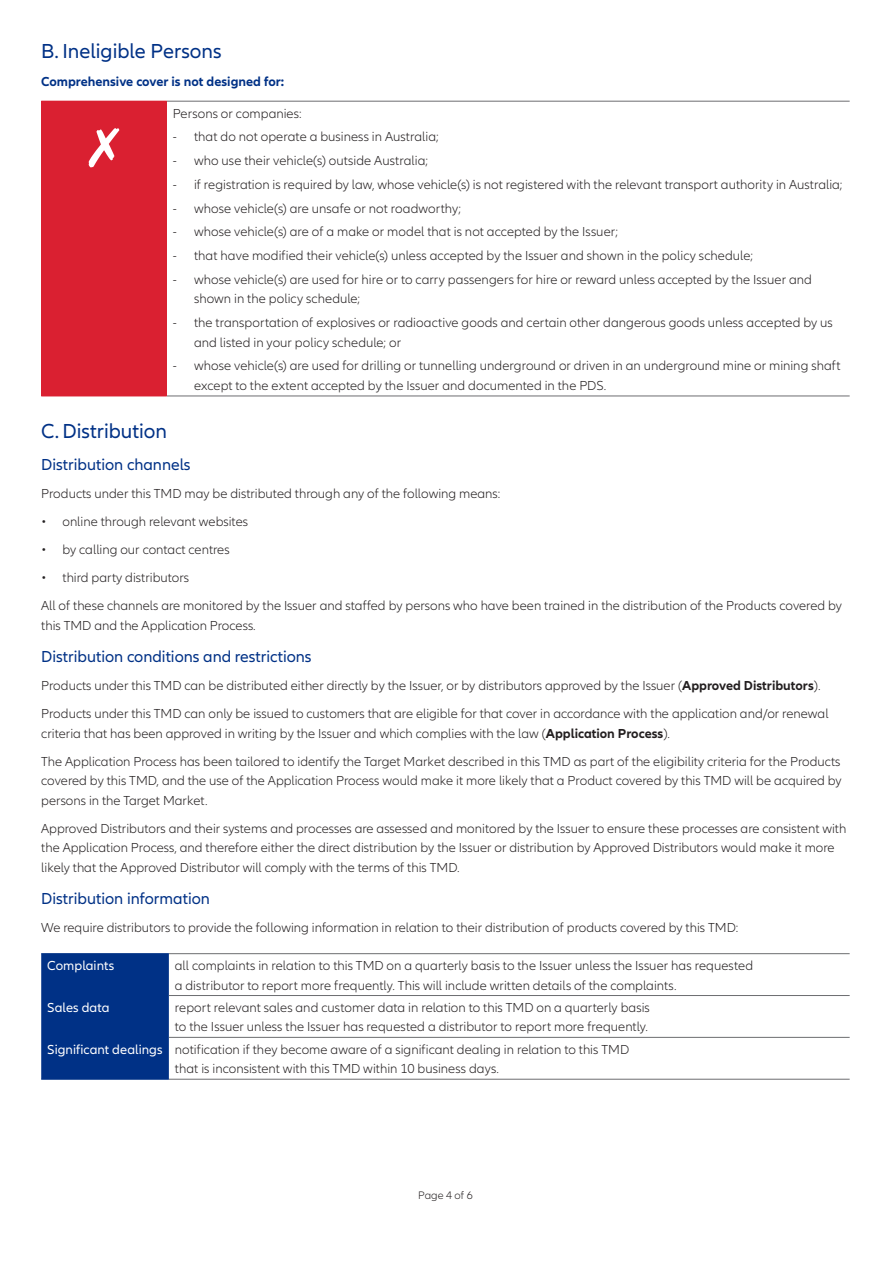
<style>
.page{position:relative;width:893px;height:1263px;background:#fff}
.page>*{position:absolute;margin:0;border:0;box-sizing:border-box;transform-origin:0 0}
.t1{font:21px "Allianz Neo";color:#003186}
.t2{font:16.5px "Allianz Neo";color:#003186}
.t3{font:300 13.5px/19.5px "Allianz Neo";color:#231f20}
.t4{font:700 13.5px "Allianz Neo";color:#003186}
.t5{font:13.5px "Allianz Neo";letter-spacing:.005em;color:#fff}
.t6{font:300 11.25px "Allianz Neo";color:#231f20}
.s1{font-weight:700}
.s2{font-weight:400;color:#fff}
</style>
<div class="page">
<div style="left:41px;top:101px;width:126px;height:295px;background:#da2031"></div>
<hr style="left:167px;top:395px;width:682px;height:1px;background:#6c6d70">
<hr style="left:167px;top:101px;width:682px;height:1px;background:#6c6d70">
<div style="left:41px;top:954px;width:128px;height:124px;background:#003186"></div>
<hr style="left:169px;top:1078px;width:680px;height:1px;background:#6c6d70">
<hr style="left:169px;top:953px;width:680px;height:1px;background:#6c6d70">
<hr style="left:169px;top:995px;width:680px;height:1px;background:#6c6d70">
<hr style="left:169px;top:1036px;width:680px;height:1px;background:#6c6d70">
<hr style="left:41px;top:953px;width:128px;height:1px;background:#003186">
<hr style="left:41px;top:1078px;width:128px;height:1px;background:#003186">
<h1 class="t1" style="left:41px;top:39px;width:182px">B. Ineligible Persons</h1>
<p class="t4" style="left:41px;top:74px;width:244px">Comprehensive cover is not designed for:</p>
<p class="t3" style="left:173px;top:104px;width:130px">Persons or companies:</p>
<p class="t3" style="left:173px;top:127px;width:267px">- that do not operate a business in Australia;</p>
<p class="t3" style="left:173px;top:151px;width:257px">- who use their vehicle(s) outside Australia;</p>
<p class="t3" style="left:173px;top:175px;width:671px">- if registration is required by law, whose vehicle(s) is not registered with the relevant transport authority in Australia;</p>
<p class="t3" style="left:173px;top:199px;width:290px">- whose vehicle(s) are unsafe or not roadworthy;</p>
<p class="t3" style="left:173px;top:222px;width:447px">- whose vehicle(s) are of a make or model that is not accepted by the Issuer;</p>
<p class="t3" style="left:173px;top:246px;width:581px">- that have modified their vehicle(s) unless accepted by the Issuer and shown in the policy schedule;</p>
<p class="t3" style="left:194px;top:270px;width:619px;text-indent:-21px">- whose vehicle(s) are used for hire or to carry passengers for hire or reward unless accepted by the Issuer and shown in the policy schedule;</p>
<p class="t3" style="left:194px;top:313px;width:640px;text-indent:-21px">- the transportation of explosives or radioactive goods and certain other dangerous goods unless accepted by us and listed in your policy schedule; or</p>
<p class="t3" style="left:194px;top:356px;width:648px;text-indent:-21px">- whose vehicle(s) are used for drilling or tunnelling underground or driven in an underground mine or mining shaft except to the extent accepted by the Issuer and documented in the PDS.</p>
<h1 class="t1" style="left:41px;top:419px;width:127px">C.Distribution</h1>
<p class="t2" style="left:41px;top:455px;width:151px">Distribution channels</p>
<p class="t3" style="left:41px;top:484px;width:460px">Products under this TMD may be distributed through any of the following means:</p>
<p class="t3" style="left:41px;top:512px;width:208px">• online through relevant websites</p>
<p class="t3" style="left:41px;top:540px;width:190px">• by calling our contact centres</p>
<p class="t3" style="left:41px;top:564px;width:802px;line-height:28px">• third party distributors<br>All of these channels are monitored by the Issuer and staffed by persons who have been trained in the distribution of the Products covered by</p>
<p class="t3" style="left:41px;top:616px;width:216px">this TMD and the Application Process.</p>
<p class="t2" style="left:41px;top:647px;width:272px">Distribution conditions and restrictions</p>
<p class="t3" style="left:41px;top:672px;width:788px;line-height:28px">Products under this TMD can be distributed either directly by the Issuer, or by distributors approved by the Issuer (<span class="s1">Approved Distributors</span>).<br>Products under this TMD can only be issued to customers that are eligible for that cover in accordance with the application and/or renewal</p>
<p class="t3" style="left:41px;top:719px;width:800px;line-height:28px">criteria that has been approved in writing by the Issuer and which complies with the law (<span class="s1">Application Process</span>).<br>The Application Process has been tailored to identify the Target Market described in this TMD as part of the eligibility criteria for the Products</p>
<p class="t3" style="left:41px;top:771px;width:801px">covered by this TMD, and the use of the Application Process would make it more likely that a Product covered by this TMD will be acquired by persons in the Target Market.</p>
<p class="t3" style="left:41px;top:818px;width:806px">Approved Distributors and their systems and processes are assessed and monitored by the Issuer to ensure these processes are consistent with the Application Process, and therefore either the direct distribution by the Issuer or distribution by Approved Distributors would make it more likely that the Approved Distributor will comply with the terms of this TMD.</p>
<p class="t2" style="left:41px;top:889px;width:170px">Distribution information</p>
<p class="t3" style="left:41px;top:918px;width:698px">We require distributors to provide the following information in relation to their distribution of products covered by this TMD:</p>
<p class="t5" style="left:47px;top:957px;width:68px">Complaints</p>
<p class="t3" style="left:175px;top:955px;width:579px">all complaints in relation to this TMD on a quarterly basis to the Issuer unless the Issuer has requested a distributor to report more frequently. This will include written details of the complaints.</p>
<p class="t5" style="left:47px;top:999px;width:64px">Sales data</p>
<p class="t3" style="left:175px;top:997px;width:476px">report relevant sales and customer data in relation to this TMD on a quarterly basis to the Issuer unless the Issuer has requested a distributor to report more frequently.</p>
<p class="t3" style="left:47px;top:1039px;width:583px;text-align:center"><span class="s2">Significant dealings</span> notification if they become aware of a significant dealing in relation to this TMD that is inconsistent with this TMD within 10 business days.</p>
<p class="t6" style="left:418px;top:1189px;width:56px">Page 4 of 6</p>
</div>
